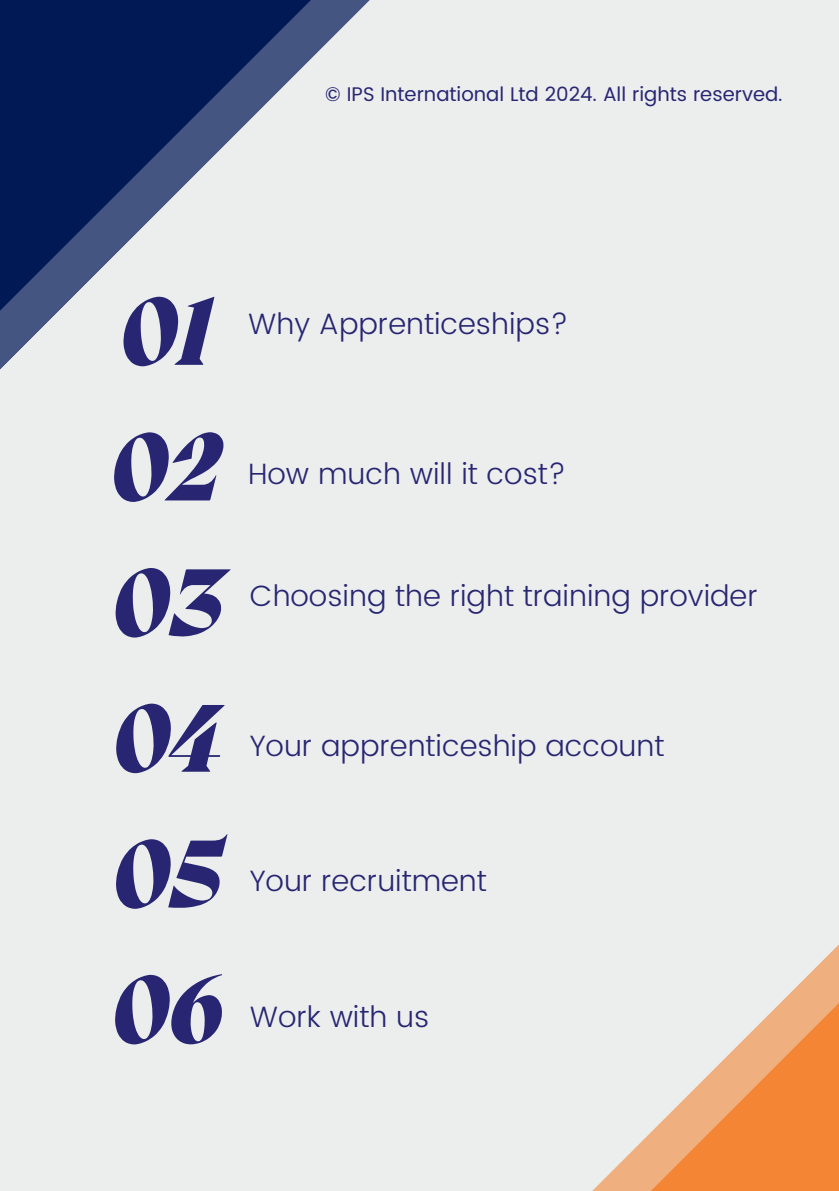
<style>
.page{position:relative;width:839px;height:1191px;background:#fff}
.page>*{position:absolute;margin:0;border:0;box-sizing:border-box;transform-origin:0 0}
.t1{font:italic 800 98.8px/135.6px "Migra";color:#282672;text-align:justify}
.t2{font:300 29.4px "Poppins";color:#282672}
.t3{font:19.8px "Poppins";color:#282672}
</style>
<div class="page">
<div style="left:0;top:0;width:838px;height:1191px;background:#eceeee"></div>
<svg style="left:0;top:0;width:370px;height:370px"></svg>
<svg style="left:592px;top:945px;width:246px;height:246px"></svg>
<p class="t3" style="left:325px;top:80px;width:459px">© IPS International Ltd 2024. All rights reserved.</p>
<h1 class="t1" style="left:120px;top:264px;width:93px">01</h1>
<p class="t2" style="left:248px;top:303px;width:322px">Why Apprenticeships?</p>
<h1 class="t1" style="left:111px;top:400px;width:112px">02</h1>
<p class="t2" style="left:248px;top:453px;width:319px">How much will it cost?</p>
<h1 class="t1" style="left:112px;top:535px;width:112px">03</h1>
<p class="t2" style="left:250px;top:574px;width:509px">Choosing the right training provider</p>
<h1 class="t1" style="left:112px;top:671px;width:113px">04<br>05<br>06</h1>
<p class="t2" style="left:250px;top:724px;width:416px">Your apprenticeship account</p>
<p class="t2" style="left:250px;top:860px;width:238px">Your recruitment</p>
<p class="t2" style="left:250px;top:996px;width:181px">Work with us</p>
</div>
